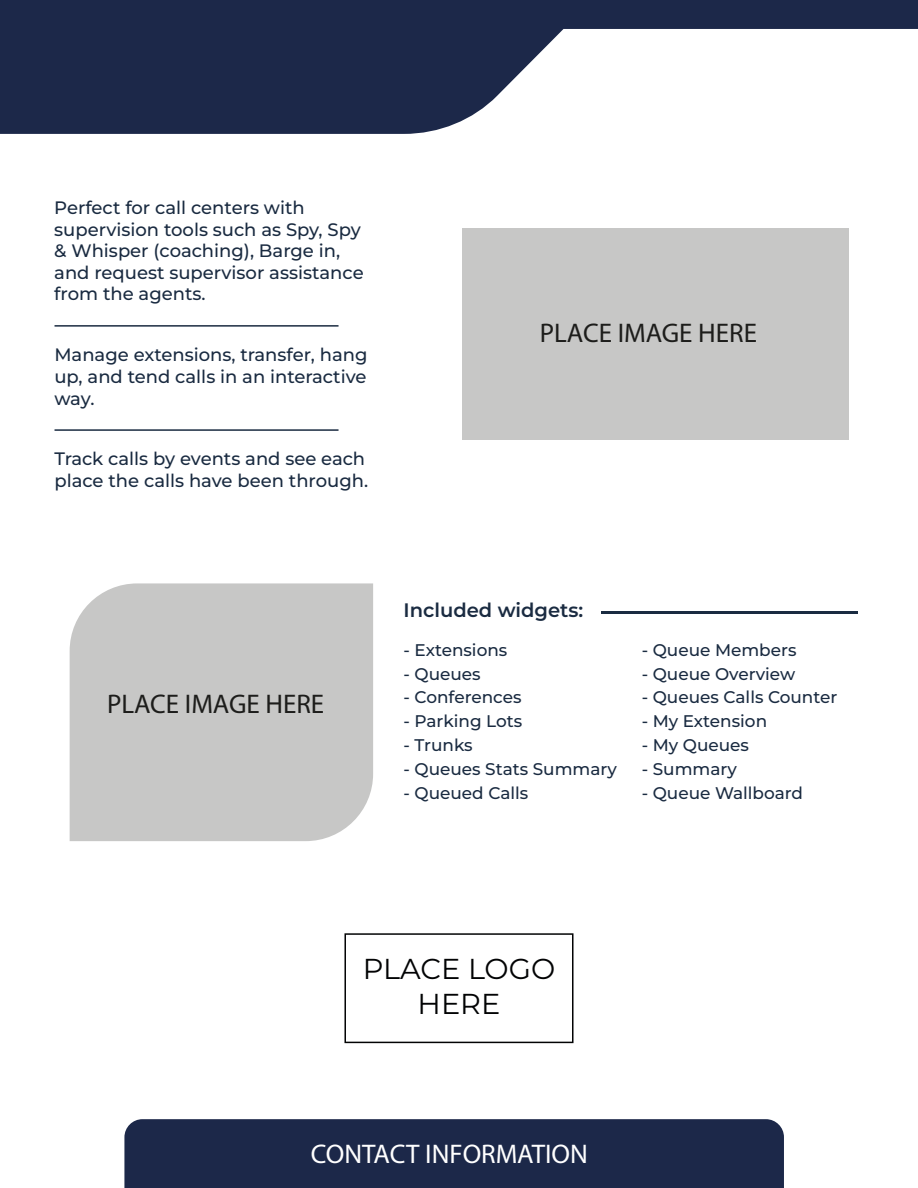
<style>
.page{position:relative;width:918px;height:1188px;background:#fff}
.page>*{position:absolute;margin:0;border:0;box-sizing:border-box;transform-origin:0 0}
.t1{font:28.8px/34.5px "Montserrat";color:#020304;text-align:center}
.t2{font:27px "Myriad Pro";color:#1d1d1b}
.t3{font:27px "Myriad Pro";color:#fff}
.t4{font:600 19.5px "Montserrat";color:#1a2b41}
.t5{font:500 18px/21.6px "Montserrat";color:#1a2b41}
.t6{font:500 16.8px "Montserrat";color:#1a2b41}
</style>
<div class="page">
<hr style="left:601px;top:611px;width:257px;height:3px;background:#1a2b41">
<hr style="left:55px;top:429px;width:284px;height:2px;background:#1a2b41">
<hr style="left:55px;top:325px;width:284px;height:2px;background:#1a2b41">
<svg style="left:0;top:0;width:918px;height:134px;fill:#1c2849"></svg>
<div style="left:70px;top:583px;width:303px;height:258px;background:#c7c7c6"></div>
<div style="left:124px;top:1119px;width:660px;height:69px;background:#1c2849"></div>
<div style="left:344px;top:933px;width:230px;height:110px;background:#fff;border:2px solid #020304"></div>
<div style="left:462px;top:228px;width:387px;height:211px;background:#c7c7c6"></div>
<p class="t5" style="left:54px;top:196px;width:311px">Perfect for call centers with supervision tools such as Spy, Spy &amp; Whisper (coaching), Barge in, and request supervisor assistance from the agents.</p>
<p class="t5" style="left:54px;top:344px;width:315px;text-align:justify">Manage extensions, transfer, hang up, and tend calls in an interactive way.</p>
<p class="t5" style="left:54px;top:448px;width:315px">Track calls by events and see each place the calls have been through.</p>
<h2 class="t2" style="left:540px;top:317px;width:219px">PLACE IMAGE HERE</h2>
<h2 class="t2" style="left:107px;top:687px;width:219px">PLACE IMAGE HERE</h2>
<p class="t4" style="left:404px;top:597px;width:181px">Included widgets:</p>
<p class="t6" style="left:404px;top:638px;width:105px">- Extensions</p>
<p class="t6" style="left:404px;top:662px;width:79px">- Queues</p>
<p class="t6" style="left:404px;top:686px;width:119px">- Conferences</p>
<p class="t6" style="left:404px;top:710px;width:120px">- Parking Lots</p>
<p class="t6" style="left:404px;top:734px;width:71px">- Trunks</p>
<p class="t6" style="left:404px;top:758px;width:215px">- Queues Stats Summary</p>
<p class="t6" style="left:404px;top:782px;width:126px">- Queued Calls</p>
<p class="t6" style="left:642px;top:638px;width:156px">- Queue Members</p>
<p class="t6" style="left:642px;top:662px;width:155px">- Queue Overview</p>
<p class="t6" style="left:642px;top:686px;width:197px">- Queues Calls Counter</p>
<p class="t6" style="left:642px;top:710px;width:127px">- My Extension</p>
<p class="t6" style="left:642px;top:734px;width:109px">- My Queues</p>
<p class="t6" style="left:642px;top:758px;width:97px">- Summary</p>
<p class="t6" style="left:642px;top:782px;width:163px">- Queue Wallboard</p>
<h1 class="t1" style="left:363px;top:951px;width:194px">PLACE LOGO<br>HERE</h1>
<h2 class="t3" style="left:311px;top:1137px;width:279px">CONTACT INFORMATION</h2>
</div>
